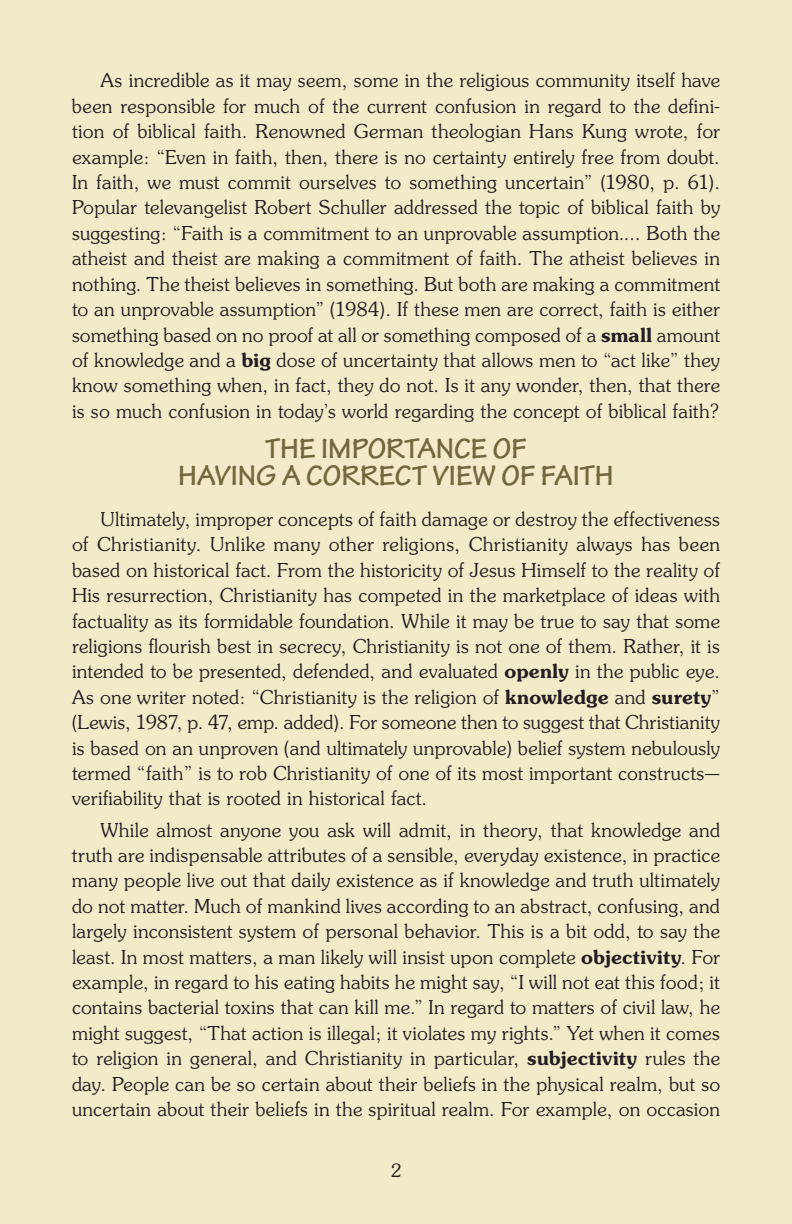
<style>
.page{position:relative;width:792px;height:1224px;background:#f2ebca}
.page>*{position:absolute;margin:0;border:0;box-sizing:border-box;transform-origin:0 0}
.Head_level_1{font:700 30px/26.6px "Tekton Pro";color:#71683d;text-align:center}
.Body_Text{font:21px/25.4px "Souvenir Light DTC";letter-spacing:.015em;color:#231f20;text-align:justify}
.t1{font:20px "Souvenir Light DTC";color:#231f20}
.s1{font-family:"Souvenir Demi DTC"}
</style>
<div class="page">
<p class="Body_Text" style="left:72px;top:68px;width:650px;text-indent:28px">As incredible as it may seem, some in the religious community itself have been responsible for much of the current confusion in regard to the defini&shy;tion of biblical faith. Renowned German theologian Hans Kung wrote, for example: “Even in faith, then, there is no certainty entirely free from doubt.<br>In faith, we must commit ourselves to something uncertain” (1980, p. 61).<br>Popular televangelist Robert Schuller addressed the topic of biblical faith by suggesting: “Faith is a commitment to an unprovable assumption.… Both the atheist and theist are making a commitment of faith. The atheist believes in nothing. The theist believes in something. But both are making a commitment to an unprovable assumption” (1984). If these men are correct, faith is either something based on no proof at all or something composed of a <span class="s1">small</span> amount of knowledge and a <span class="s1">big</span> dose of uncertainty that allows men to “act like” they know something when, in fact, they do not. Is it any wonder, then, that there is so much confusion in today’s world regarding the concept of biblical faith?</p>
<p class="Head_level_1" style="left:178px;top:436px;width:437px">THE IMPORTANCE OF<br>HAVING A CORRECT VIEW OF FAITH</p>
<p class="Body_Text" style="left:72px;top:507px;width:650px;text-indent:28px">Ultimately, improper concepts of faith damage or destroy the effectiveness of Christianity. Unlike many other religions, Christianity always has been based on historical fact. From the historicity of Jesus Himself to the reality of His resurrection, Christianity has competed in the marketplace of ideas with factuality as its formidable foundation. While it may be true to say that some religions flourish best in secrecy, Christianity is not one of them. Rather, it is intended to be presented, defended, and evaluated <span class="s1">openly</span> in the public eye.<br>As one writer noted: “Christianity is the religion of <span class="s1">knowledge</span> and <span class="s1">surety</span>” (Lewis, 1987, p. 47, emp. added). For someone then to suggest that Christianity is based on an unproven (and ultimately unprovable) belief system nebulously termed “faith” is to rob Christianity of one of its most important constructs— verifiability that is rooted in historical fact.</p>
<p class="Body_Text" style="left:72px;top:818px;width:650px;text-indent:28px">While almost anyone you ask will admit, in theory, that knowledge and truth are indispensable attributes of a sensible, everyday existence, in practice many people live out that daily existence as if knowledge and truth ultimately do not matter. Much of mankind lives according to an abstract, confusing, and largely inconsistent system of personal behavior. This is a bit odd, to say the least. In most matters, a man likely will insist upon complete <span class="s1">objectivity</span>. For example, in regard to his eating habits he might say, “I will not eat this food; it contains bacterial toxins that can kill me.” In regard to matters of civil law, he might suggest, “That action is illegal; it violates my rights.” Yet when it comes to religion in general, and Christianity in particular, <span class="s1">subjectivity</span> rules the day. People can be so certain about their beliefs in the physical realm, but so uncertain about their beliefs in the spiritual realm. For example, on occasion</p>
<p class="t1" style="left:391px;top:1160px;width:12px">2</p>
</div>
